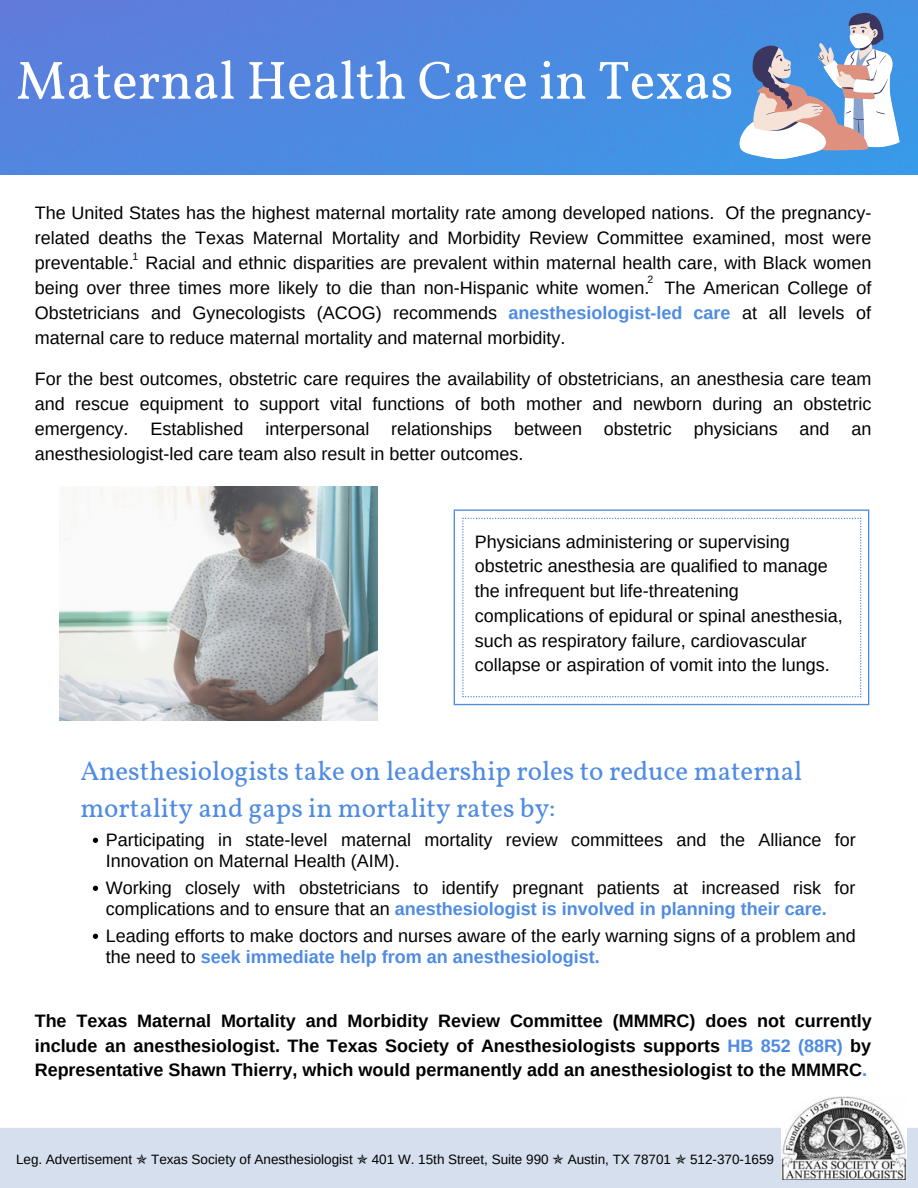
<style>
.page{position:relative;width:918px;height:1188px;background:#fff}
.page>*{position:absolute;margin:0;border:0;box-sizing:border-box;transform-origin:0 0}
.t1{font:54px "Vollkorn";color:#fff}
.t2{font:27px/37.2px "Vollkorn";color:#4e8be2}
.t3{font:18px/25px "Arimo";color:#000}
.t4{font:700 18px/24.8px "Arimo";color:#000;text-align:justify}
.t5{font:13.5px "Arimo";color:#000}
.t6{font:10.5px "Arimo";color:#000}
.s1{font-weight:700;color:#4e8be2}
.s2{color:#4e8be2}
.s3{font-family:"DejaVu Sans"}
</style>
<div class="page">
<img style="left:0;top:0;width:918px;height:175px">
<div style="left:0;top:1128px;width:918px;height:60px;background:#d5dfed"></div>
<img style="left:782px;top:1096px;width:124px;height:83px">
<svg style="left:739px;top:13px;width:161px;height:146px"></svg>
<img style="left:59px;top:487px;width:318px;height:234px">
<svg style="left:454px;top:509px;width:415px;height:196px"></svg>
<svg style="left:462px;top:518px;width:399px;height:179px"></svg>
<svg style="left:93px;top:838px;width:5px;height:5px"></svg>
<svg style="left:93px;top:886px;width:5px;height:5px"></svg>
<svg style="left:93px;top:934px;width:5px;height:5px"></svg>
<h1 class="t1" style="left:16px;top:47px;width:719px">Maternal Health Care in Texas</h1>
<p class="t3" style="left:35px;top:201px;width:838px;text-align:justify">The United States has the highest maternal mortality rate among developed nations. Of the pregnancy&shy;related deaths the Texas Maternal Mortality and Morbidity Review Committee examined, most were preventable. Racial and ethnic disparities are prevalent within maternal health care, with Black women being over three times more likely to die than non-Hispanic white women. The American College of Obstetricians and Gynecologists (ACOG) recommends <span class="s1">anesthesiologist-led care</span> at all levels of maternal care to reduce maternal mortality and maternal morbidity.</p>
<p class="t3" style="left:35px;top:367px;width:838px;text-align:justify">For the best outcomes, obstetric care requires the availability of obstetricians, an anesthesia care team and rescue equipment to support vital functions of both mother and newborn during an obstetric emergency. Established interpersonal relationships between obstetric physicians and an anesthesiologist-led care team also result in better outcomes.</p>
<p class="t6" style="left:133px;top:251px;width:7px">1</p>
<p class="t6" style="left:648px;top:274px;width:7px">2</p>
<p class="t3" style="left:475px;top:529px;width:369px">Physicians administering or supervising obstetric anesthesia are qualified to manage the infrequent but life-threatening complications of epidural or spinal anesthesia, such as respiratory failure, cardiovascular collapse or aspiration of vomit into the lungs.</p>
<h2 class="t2" style="left:80px;top:754px;width:723px">Anesthesiologists take on leadership roles to reduce maternal mortality and gaps in mortality rates by:</h2>
<p class="t3" style="left:106px;top:829px;width:752px;line-height:21.3px">Participating in state-level maternal mortality review committees and the Alliance for<br>Innovation on Maternal Health (AIM).</p>
<p class="t3" style="left:106px;top:877px;width:751px;line-height:21.3px">Working closely with obstetricians to identify pregnant patients at increased risk for complications and to ensure that an <span class="s1">anesthesiologist is involved in planning their care.</span></p>
<p class="t3" style="left:106px;top:925px;width:751px;line-height:21.3px">Leading efforts to make doctors and nurses aware of the early warning signs of a problem and the need to <span class="s1">seek immediate help from an anesthesiologist.</span></p>
<p class="t4" style="left:35px;top:1008px;width:839px">The Texas Maternal Mortality and Morbidity Review Committee (MMMRC) does not currently include an anesthesiologist. The Texas Society of Anesthesiologists supports <span class="s2">HB 852 (88R)</span> by Representative Shawn Thierry, which would permanently add an anesthesiologist to the MMMRC<span class="s2">.</span></p>
<p class="t5" style="left:16px;top:1152px;width:760px">Leg. Advertisement <span class="s3">✯</span> Texas Society of Anesthesiologist <span class="s3">✯</span> 401 W. 15th Street, Suite 990 <span class="s3">✯</span> Austin, TX 78701 <span class="s3">✯</span> 512-370-1659</p>
</div>
